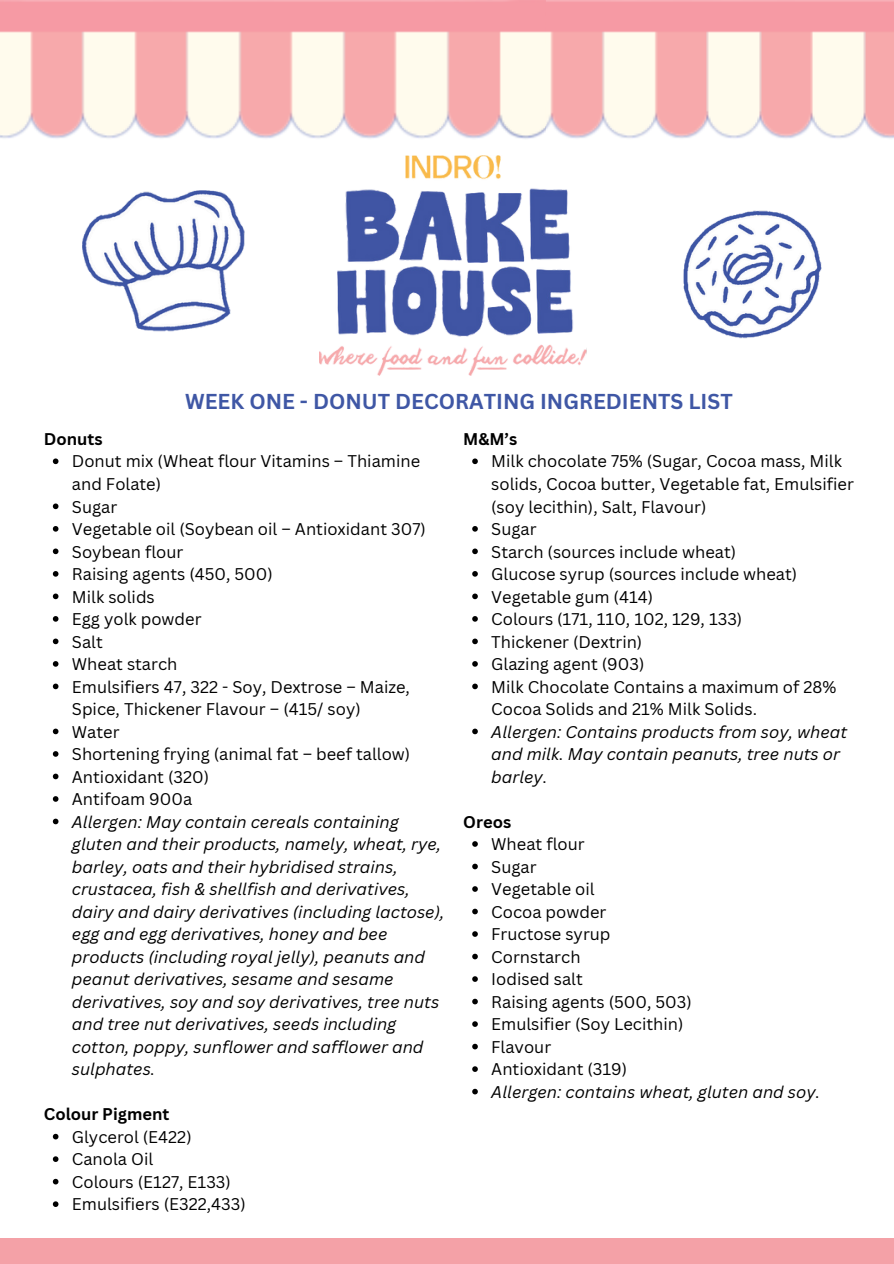
<style>
.page{position:relative;width:894px;height:1264px;background:#fff}
.page>*{position:absolute;margin:0;border:0;box-sizing:border-box;transform-origin:0 0}
.t1{font:700 21px "Canva Sans";color:#3f57a5}
.t2{font:16.5px/22.5px "Canva Sans";color:#000}
.t3{font:italic 16.5px/22.5px "Canva Sans";color:#000}
.t4{font:700 16.5px "Canva Sans";color:#000}
</style>
<div class="page">
<img style="left:545px;top:0;width:348px;height:139px">
<img style="left:0;top:0;width:545px;height:139px">
<div style="left:0;top:1238px;width:893px;height:25px;background:#f4a1a7"></div>
<img style="left:319px;top:156px;width:267px;height:219px">
<svg style="left:53px;top:458px;width:5px;height:6px"></svg>
<svg style="left:53px;top:503px;width:5px;height:6px"></svg>
<svg style="left:53px;top:526px;width:5px;height:5px"></svg>
<svg style="left:53px;top:548px;width:5px;height:6px"></svg>
<svg style="left:53px;top:571px;width:5px;height:5px"></svg>
<svg style="left:53px;top:593px;width:5px;height:6px"></svg>
<svg style="left:53px;top:616px;width:5px;height:5px"></svg>
<svg style="left:53px;top:638px;width:5px;height:6px"></svg>
<svg style="left:53px;top:661px;width:5px;height:5px"></svg>
<svg style="left:53px;top:683px;width:5px;height:6px"></svg>
<svg style="left:53px;top:728px;width:5px;height:6px"></svg>
<svg style="left:53px;top:751px;width:5px;height:5px"></svg>
<svg style="left:53px;top:773px;width:5px;height:6px"></svg>
<svg style="left:53px;top:796px;width:5px;height:5px"></svg>
<svg style="left:53px;top:818px;width:5px;height:6px"></svg>
<svg style="left:53px;top:1133px;width:5px;height:6px"></svg>
<svg style="left:53px;top:1156px;width:5px;height:5px"></svg>
<svg style="left:53px;top:1178px;width:5px;height:6px"></svg>
<svg style="left:53px;top:1201px;width:5px;height:5px"></svg>
<svg style="left:472px;top:458px;width:5px;height:6px"></svg>
<svg style="left:472px;top:526px;width:5px;height:5px"></svg>
<svg style="left:472px;top:548px;width:5px;height:6px"></svg>
<svg style="left:472px;top:571px;width:5px;height:5px"></svg>
<svg style="left:472px;top:593px;width:5px;height:6px"></svg>
<svg style="left:472px;top:616px;width:5px;height:5px"></svg>
<svg style="left:472px;top:638px;width:5px;height:6px"></svg>
<svg style="left:472px;top:661px;width:5px;height:5px"></svg>
<svg style="left:472px;top:683px;width:5px;height:6px"></svg>
<svg style="left:472px;top:728px;width:5px;height:6px"></svg>
<svg style="left:472px;top:841px;width:5px;height:5px"></svg>
<svg style="left:472px;top:863px;width:5px;height:6px"></svg>
<svg style="left:472px;top:886px;width:5px;height:5px"></svg>
<svg style="left:472px;top:908px;width:5px;height:6px"></svg>
<svg style="left:472px;top:931px;width:5px;height:5px"></svg>
<svg style="left:472px;top:953px;width:5px;height:6px"></svg>
<svg style="left:472px;top:976px;width:5px;height:5px"></svg>
<svg style="left:472px;top:998px;width:5px;height:6px"></svg>
<svg style="left:472px;top:1021px;width:5px;height:5px"></svg>
<svg style="left:472px;top:1043px;width:5px;height:6px"></svg>
<svg style="left:472px;top:1066px;width:5px;height:5px"></svg>
<svg style="left:472px;top:1088px;width:5px;height:6px"></svg>
<img style="left:683px;top:210px;width:139px;height:128px">
<img style="left:82px;top:190px;width:163px;height:142px">
<p class="t1" style="left:185px;top:387px;width:549px">WEEK ONE - DONUT DECORATING INGREDIENTS LIST</p>
<p class="t4" style="left:44px;top:427px;width:60px">Donuts</p>
<p class="t2" style="left:72px;top:450px;width:349px">Donut mix (Wheat flour Vitamins – Thiamine and Folate)</p>
<p class="t2" style="left:72px;top:495px;width:47px">Sugar</p>
<p class="t2" style="left:72px;top:517px;width:355px">Vegetable oil (Soybean oil – Antioxidant 307)</p>
<h1 class="t2" style="left:72px;top:540px;width:113px">Soybean flour</h1>
<h2 class="t2" style="left:72px;top:562px;width:202px">Raising agents (450, 500)</h2>
<p class="t2" style="left:72px;top:585px;width:84px">Milk solids</p>
<p class="t2" style="left:72px;top:607px;width:131px">Egg yolk powder</p>
<p class="t2" style="left:72px;top:630px;width:32px">Salt</p>
<p class="t2" style="left:72px;top:652px;width:107px">Wheat starch</p>
<p class="t2" style="left:72px;top:675px;width:339px">Emulsifiers 47, 322 - Soy, Dextrose – Maize,<br>Spice, Thickener Flavour – (415/ soy)</p>
<p class="t2" style="left:72px;top:720px;width:49px">Water</p>
<p class="t2" style="left:72px;top:742px;width:340px">Shortening frying (animal fat – beef tallow)</p>
<p class="t2" style="left:72px;top:765px;width:139px">Antioxidant (320)</p>
<p class="t2" style="left:72px;top:787px;width:122px">Antifoam 900a</p>
<p class="t3" style="left:72px;top:810px;width:374px">Allergen: May contain cereals containing gluten and their products, namely, wheat, rye, barley, oats and their hybridised strains, crustacea, fish &amp; shellfish and derivatives, dairy and dairy derivatives (including lactose), egg and egg derivatives, honey and bee products (including royal jelly), peanuts and peanut derivatives, sesame and sesame derivatives, soy and soy derivatives, tree nuts and tree nut derivatives, seeds including cotton, poppy, sunflower and safflower and sulphates.</p>
<p class="t4" style="left:44px;top:1102px;width:127px">Colour Pigment</p>
<p class="t2" style="left:72px;top:1125px;width:121px">Glycerol (E422)</p>
<p class="t2" style="left:72px;top:1147px;width:83px">Canola Oil</p>
<p class="t2" style="left:72px;top:1170px;width:160px">Colours (E127, E133)</p>
<p class="t2" style="left:72px;top:1192px;width:175px">Emulsifiers (E322,433)</p>
<h2 class="t4" style="left:463px;top:427px;width:56px">M&amp;M’s</h2>
<p class="t2" style="left:491px;top:450px;width:364px">Milk chocolate 75% (Sugar, Cocoa mass, Milk solids, Cocoa butter, Vegetable fat, Emulsifier (soy lecithin), Salt, Flavour)</p>
<p class="t2" style="left:491px;top:517px;width:47px">Sugar</p>
<p class="t2" style="left:491px;top:540px;width:246px">Starch (sources include wheat)</p>
<p class="t2" style="left:491px;top:562px;width:307px">Glucose syrup (sources include wheat)</p>
<h2 class="t2" style="left:491px;top:585px;width:163px">Vegetable gum (414)</h2>
<p class="t2" style="left:491px;top:607px;width:252px">Colours (171, 110, 102, 129, 133)</p>
<p class="t2" style="left:491px;top:630px;width:152px">Thickener (Dextrin)</p>
<p class="t2" style="left:491px;top:652px;width:154px">Glazing agent (903)</p>
<p class="t2" style="left:491px;top:675px;width:346px">Milk Chocolate Contains a maximum of 28%<br>Cocoa Solids and 21% Milk Solids.</p>
<p class="t3" style="left:491px;top:720px;width:357px">Allergen: Contains products from soy, wheat and milk. May contain peanuts, tree nuts or barley.</p>
<p class="t4" style="left:463px;top:810px;width:49px">Oreos</p>
<p class="t2" style="left:491px;top:832px;width:95px">Wheat flour</p>
<p class="t2" style="left:491px;top:855px;width:47px">Sugar</p>
<p class="t2" style="left:491px;top:877px;width:105px">Vegetable oil</p>
<p class="t2" style="left:491px;top:900px;width:116px">Cocoa powder</p>
<h2 class="t2" style="left:491px;top:922px;width:121px">Fructose syrup</h2>
<p class="t2" style="left:491px;top:945px;width:91px">Cornstarch</p>
<p class="t2" style="left:491px;top:967px;width:93px">Iodised salt</p>
<p class="t2" style="left:491px;top:990px;width:202px">Raising agents (500, 503)</p>
<p class="t2" style="left:491px;top:1012px;width:194px">Emulsifier (Soy Lecithin)</p>
<p class="t2" style="left:491px;top:1035px;width:61px">Flavour</p>
<p class="t2" style="left:491px;top:1057px;width:137px">Antioxidant (319)</p>
<p class="t3" style="left:491px;top:1080px;width:330px">Allergen: contains wheat, gluten and soy.</p>
</div>
